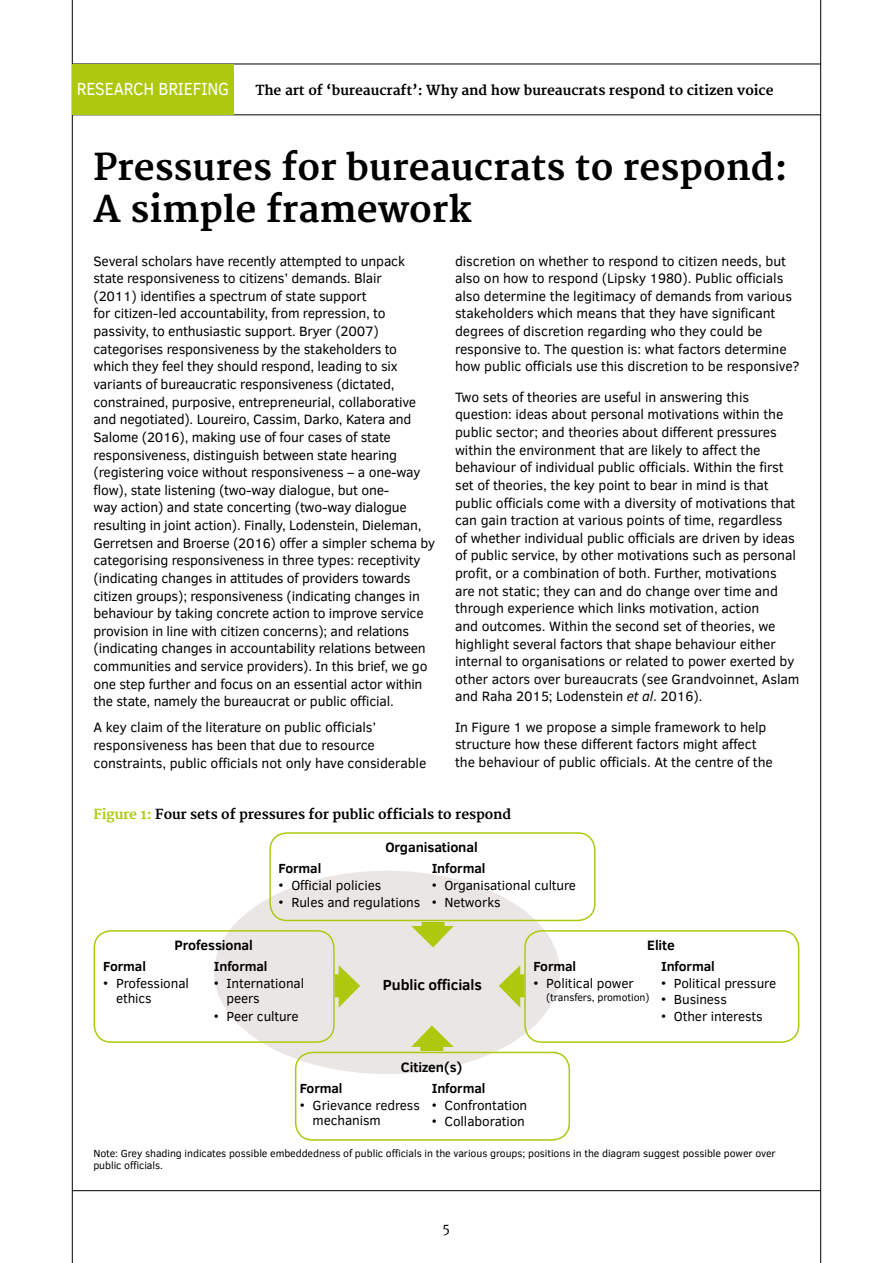
<style>
.page{position:relative;width:893px;height:1263px;background:#fff}
.page>*{position:absolute;margin:0;border:0;box-sizing:border-box;transform-origin:0 0}
.LR_section_head{font:700 36px/42px "Merriweather";color:#000}
.t1{font:18px "Clear Sans";letter-spacing:-.01em;color:#fff;scale:.9 1}
.LR_tabular_bold{font:700 15px "Clear Sans";letter-spacing:-.005em;color:#000}
.LR_body{font:13.8px/17.5px "Clear Sans";letter-spacing:-.015em;color:#000}
.LR_tabular_bold-2{font:700 13.8px "Clear Sans";letter-spacing:-.005em;color:#000}
.t2{font:13.5px/15px "Clear Sans";letter-spacing:-.005em;color:#000}
.LR_table_name__span{font:700 13.5px "Merriweather";letter-spacing:-.005em;color:#000}
.LR_tabular_bold-3{font:700 13.5px "Clear Sans";letter-spacing:-.005em;color:#000}
.t3{font:13.5px "Merriweather";color:#000}
.LR_body-2{font:10.5px/12.6px "Clear Sans";letter-spacing:-.005em;color:#000}
.s1{font-style:italic}
.s2{color:#adc90e}
</style>
<div class="page">
<hr style="left:72px;top:0;width:1px;height:1263px;background:#000">
<hr style="left:72px;top:64px;width:749px;height:1px;background:#000">
<hr style="left:72px;top:115px;width:749px;height:1px;background:#000">
<hr style="left:820px;top:0;width:1px;height:1263px;background:#000">
<hr style="left:72px;top:1190px;width:749px;height:1px;background:#000">
<div style="left:72px;top:64px;width:162px;height:51px;background:#adc90e"></div>
<div style="left:214px;top:871px;width:346px;height:203px;background:#e9e6e4;border-radius:50%"></div>
<svg style="left:411px;top:1025px;width:43px;height:26px"></svg>
<svg style="left:335px;top:965px;width:25px;height:43px"></svg>
<svg style="left:411px;top:922px;width:43px;height:25px"></svg>
<svg style="left:499px;top:965px;width:25px;height:43px"></svg>
<div style="left:269px;top:832px;width:327px;height:89px;border:2px solid #adc90e;border-radius:17px"></div>
<div style="left:524px;top:930px;width:275px;height:113px;border:2px solid #adc90e;border-radius:17px"></div>
<div style="left:295px;top:1052px;width:275px;height:89px;border:2px solid #adc90e;border-radius:17px"></div>
<div style="left:94px;top:930px;width:241px;height:113px;border:2px solid #adc90e;border-radius:17px"></div>
<h2 class="t1" style="left:77px;top:77px;width:171px">RESEARCH BRIEFING</h2>
<p class="LR_table_name__span" style="left:255px;top:82px;width:520px">The art of ‘bureaucraft’: Why and how bureaucrats respond to citizen voice</p>
<p class="LR_section_head" style="left:94px;top:147px;width:696px">Pressures for bureaucrats to respond:<br>A simple framework</p>
<p class="LR_body" style="left:94px;top:252px;width:343px">Several scholars have recently attempted to unpack state responsiveness to citizens’ demands. Blair<br>(2011) identifies a spectrum of state support<br>for citizen-led accountability, from repression, to passivity, to enthusiastic support. Bryer (2007) categorises responsiveness by the stakeholders to which they feel they should respond, leading to six variants of bureaucratic responsiveness (dictated, constrained, purposive, entrepreneurial, collaborative and negotiated). Loureiro, Cassim, Darko, Katera and Salome (2016), making use of four cases of state responsiveness, distinguish between state hearing (registering voice without responsiveness – a one-way flow), state listening (two-way dialogue, but one-<br>way action) and state concerting (two-way dialogue resulting in joint action). Finally, Lodenstein, Dieleman, Gerretsen and Broerse (2016) offer a simpler schema by categorising responsiveness in three types: receptivity (indicating changes in attitudes of providers towards citizen groups); responsiveness (indicating changes in behaviour by taking concrete action to improve service provision in line with citizen concerns); and relations (indicating changes in accountability relations between communities and service providers). In this brief, we go one step further and focus on an essential actor within the state, namely the bureaucrat or public official.</p>
<p class="LR_body" style="left:94px;top:719px;width:334px">A key claim of the literature on public officials’ responsiveness has been that due to resource constraints, public officials not only have considerable</p>
<p class="LR_body" style="left:455px;top:252px;width:346px">discretion on whether to respond to citizen needs, but also on how to respond (Lipsky 1980). Public officials also determine the legitimacy of demands from various stakeholders which means that they have significant degrees of discretion regarding who they could be responsive to. The question is: what factors determine how public officials use this discretion to be responsive?</p>
<p class="LR_body" style="left:455px;top:388px;width:346px">Two sets of theories are useful in answering this question: ideas about personal motivations within the public sector; and theories about different pressures within the environment that are likely to affect the behaviour of individual public officials. Within the first set of theories, the key point to bear in mind is that public officials come with a diversity of motivations that can gain traction at various points of time, regardless<br>of whether individual public officials are driven by ideas of public service, by other motivations such as personal profit, or a combination of both. Further, motivations are not static; they can and do change over time and through experience which links motivation, action<br>and outcomes. Within the second set of theories, we highlight several factors that shape behaviour either internal to organisations or related to power exerted by other actors over bureaucrats (see Grandvoinnet, Aslam and Raha 2015; Lodenstein <span class="s1">et al</span>. 2016).</p>
<p class="LR_body" style="left:455px;top:718px;width:319px">In Figure 1 we propose a simple framework to help structure how these different factors might affect the behaviour of public officials. At the centre of the</p>
<p class="LR_table_name__span" style="left:94px;top:806px;width:419px"><span class="s2">Figure 1:</span> Four sets of pressures for public officials to respond</p>
<p class="LR_tabular_bold-2" style="left:385px;top:837px;width:94px">Organisational</p>
<p class="LR_tabular_bold-3" style="left:279px;top:859px;width:44px">Formal</p>
<p class="LR_tabular_bold-3" style="left:432px;top:859px;width:55px">Informal</p>
<p class="t2" style="left:279px;top:878px;width:104px">• Official policies</p>
<p class="t2" style="left:279px;top:894px;width:143px">• Rules and regulations</p>
<p class="t2" style="left:432px;top:878px;width:146px">• Organisational culture</p>
<p class="t2" style="left:432px;top:894px;width:70px">• Networks</p>
<p class="LR_tabular_bold-2" style="left:175px;top:935px;width:80px">Professional</p>
<p class="LR_tabular_bold-2" style="left:647px;top:935px;width:29px">Elite</p>
<p class="LR_tabular_bold-3" style="left:103px;top:957px;width:44px">Formal</p>
<p class="LR_tabular_bold-3" style="left:214px;top:957px;width:55px">Informal</p>
<p class="t2" style="left:116px;top:976px;width:75px;text-indent:-13px">• Professional ethics</p>
<p class="t2" style="left:227px;top:976px;width:79px;text-indent:-13px">• International peers</p>
<p class="t2" style="left:214px;top:1008px;width:86px">• Peer culture</p>
<p class="LR_tabular_bold" style="left:383px;top:974px;width:100px">Public officials</p>
<p class="LR_tabular_bold-3" style="left:533px;top:957px;width:44px">Formal</p>
<p class="LR_tabular_bold-3" style="left:661px;top:957px;width:55px">Informal</p>
<p class="t2" style="left:533px;top:976px;width:102px">• Political power</p>
<p class="LR_body-2" style="left:546px;top:991px;width:105px">(transfers, promotion)</p>
<p class="t2" style="left:661px;top:976px;width:117px">• Political pressure</p>
<p class="t2" style="left:661px;top:992px;width:67px">• Business</p>
<p class="t2" style="left:661px;top:1008px;width:103px">• Other interests</p>
<p class="LR_tabular_bold-2" style="left:401px;top:1057px;width:63px">Citizen(s)</p>
<p class="LR_tabular_bold-3" style="left:300px;top:1078px;width:44px">Formal</p>
<p class="LR_tabular_bold-3" style="left:432px;top:1078px;width:55px">Informal</p>
<p class="t2" style="left:313px;top:1098px;width:109px;text-indent:-13px">• Grievance redress mechanism</p>
<p class="t2" style="left:432px;top:1097px;width:97px">• Confrontation</p>
<p class="t2" style="left:432px;top:1114px;width:95px">• Collaboration</p>
<p class="LR_body-2" style="left:93px;top:1147px;width:684px">Note: Grey shading indicates possible embeddedness of public officials in the various groups; positions in the diagram suggest possible power over public officials.</p>
<p class="t3" style="left:443px;top:1220px;width:9px">5</p>
</div>
